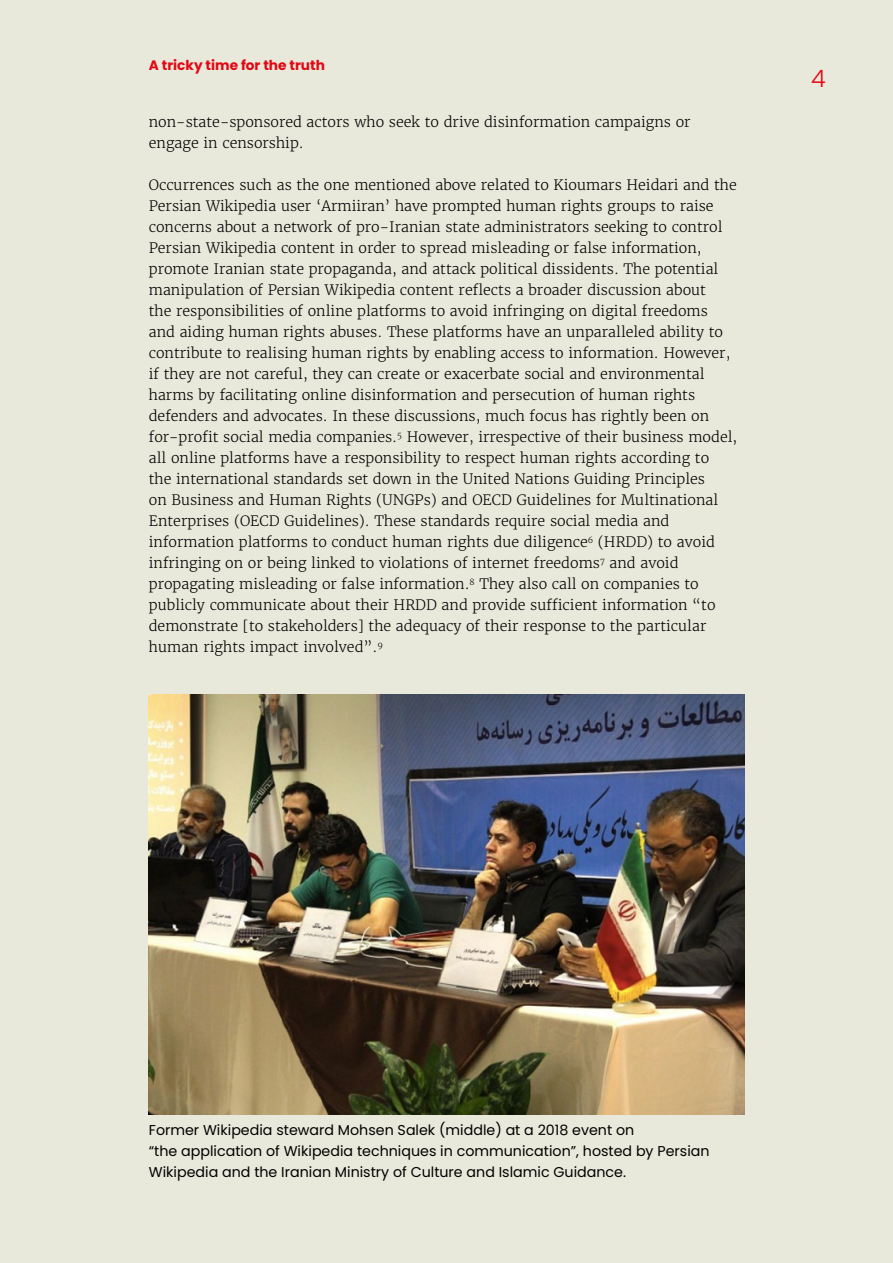
<style>
.page{position:relative;width:893px;height:1263px;background:#e9e9db}
.page>*{position:absolute;margin:0;border:0;box-sizing:border-box;transform-origin:0 0}
.t1{font:300 24px "Poppins";color:#e30613}
.SOMO_Body{font:300 14.25px/21px "Merriweather";color:#000}
.SOMO_Bijschrift{font:14.25px/21px "Poppins";color:#000}
.t2{font:700 13.65px "Poppins";color:#e30613}
</style>
<div class="page">
<img style="left:149px;top:694px;width:595px;height:420px">
<p class="t2" style="left:149px;top:57px;width:178px">A tricky time for the truth</p>
<p class="SOMO_Body" style="left:149px;top:112px;width:543px">non-state-sponsored actors who seek to drive disinformation campaigns or engage in censorship.</p>
<p class="SOMO_Body" style="left:149px;top:175px;width:590px">Occurrences such as the one mentioned above related to Kioumars Heidari and the Persian Wikipedia user ‘Armiiran’ have prompted human rights groups to raise concerns about a network of pro-Iranian state administrators seeking to control Persian Wikipedia content in order to spread misleading or false information, promote Iranian state propaganda, and attack political dissidents. The potential manipulation of Persian Wikipedia content reflects a broader discussion about<br>the responsibilities of online platforms to avoid infringing on digital freedoms and aiding human rights abuses. These platforms have an unparalleled ability to contribute to realising human rights by enabling access to information. However, if they are not careful, they can create or exacerbate social and environmental harms by facilitating online disinformation and persecution of human rights defenders and advocates. In these discussions, much focus has rightly been on for-profit social media companies.<sup>5</sup> However, irrespective of their business model, all online platforms have a responsibility to respect human rights according to<br>the international standards set down in the United Nations Guiding Principles<br>on Business and Human Rights (UNGPs) and OECD Guidelines for Multinational Enterprises (OECD Guidelines). These standards require social media and information platforms to conduct human rights due diligence<sup>6</sup> (HRDD) to avoid infringing on or being linked to violations of internet freedoms<sup>7</sup> and avoid propagating misleading or false information.<sup>8</sup> They also call on companies to publicly communicate about their HRDD and provide sufficient information “to demonstrate [to stakeholders] the adequacy of their response to the particular human rights impact involved”.<sup>9</sup></p>
<h1 class="t1" style="left:811px;top:65px;width:16px">4</h1>
<p class="SOMO_Bijschrift" style="left:149px;top:1120px;width:562px">Former Wikipedia steward Mohsen Salek (middle) at a 2018 event on<br>“the application of Wikipedia techniques in communication”, hosted by Persian<br>Wikipedia and the Iranian Ministry of Culture and Islamic Guidance.</p>
</div>
